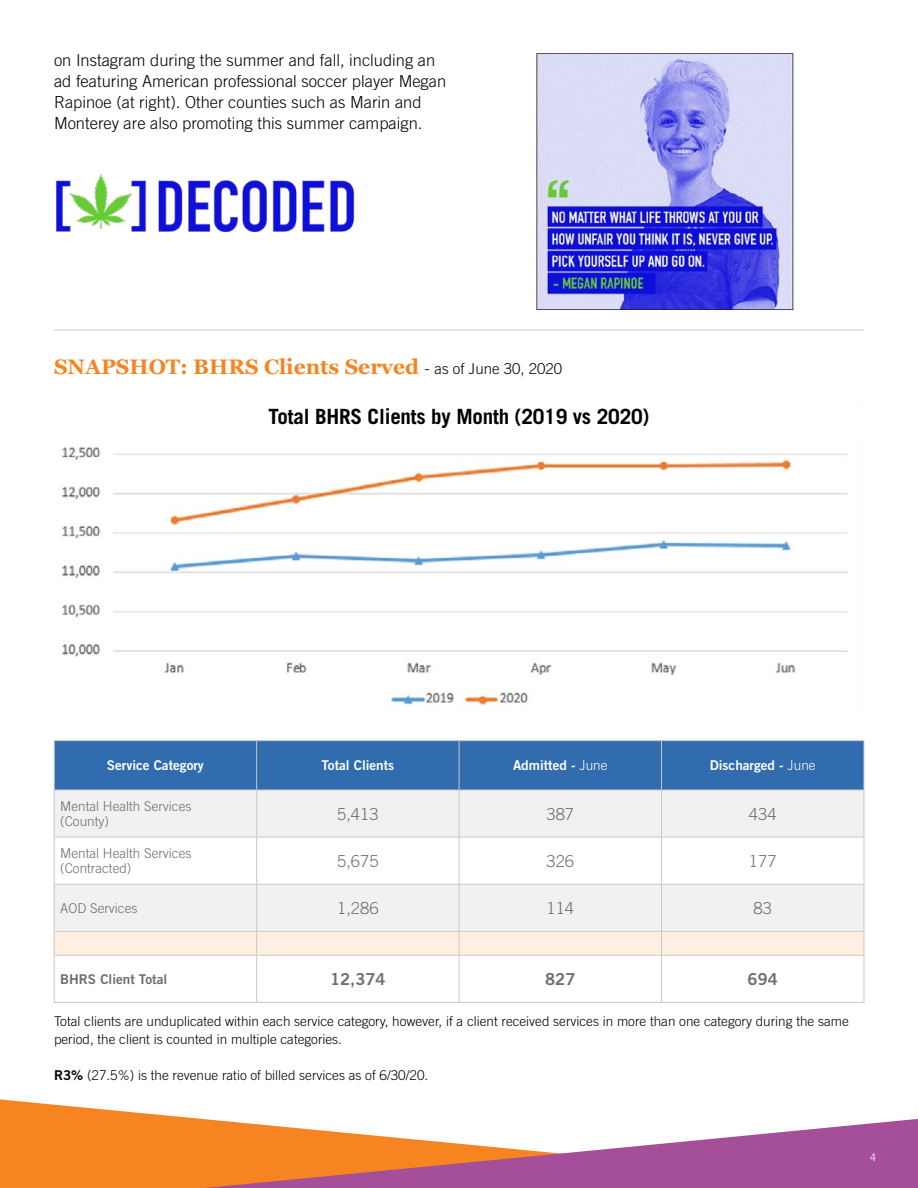
<style>
.page{position:relative;width:918px;height:1188px;background:#fff}
.page>*{position:absolute;margin:0;border:0;box-sizing:border-box;transform-origin:0 0}
.t1{font:700 21px "Georgia";color:#f58421}
.t2{font:700 21px "Trade Gothic LT Std";letter-spacing:-.01em;color:#000}
.t3{font:300 16.5px/21px "Trade Gothic LT Std";color:#000}
.t4{font:300 16.5px "Trade Gothic LT Std";color:#6d6e71}
.t5{font:16.5px "Trade Gothic LT Std Bd 2";color:#6d6e71}
.t6{font:300 13.5px/18px "Trade Gothic LT Std";color:#000}
.t7{font:300 13.5px/15px "Trade Gothic LT Std";color:#6d6e71}
.t8{font:13.5px "Trade Gothic LT Std Bd 2";color:#fff}
.t9{font:13.5px "Trade Gothic LT Std Bd 2";color:#6d6e71}
.t10{font:300 10.5px "Trade Gothic LT Std";color:#fff}
.s1{font-family:"Trade Gothic LT Std";font-weight:300;font-size:16.5px;color:#000}
.s2{font-family:"Trade Gothic LT Std";font-weight:300;font-size:15px;color:#000}
.s3{font-family:"Trade Gothic LT Std";font-weight:300}
.s4{font-family:"Trade Gothic LT Std Bd 2";font-weight:400}
</style>
<div class="page">
<svg style="left:0;top:1099px;width:918px;height:89px"></svg>
<svg style="left:205px;top:1119px;width:713px;height:69px"></svg>
<div style="left:55px;top:741px;width:809px;height:49px;background:#306cae"></div>
<svg style="left:55px;top:791px;width:809px;height:140px;fill:#f1f1f2"></svg>
<hr style="left:54px;top:790px;width:203px;height:1px;background:#c7c8ca">
<hr style="left:54px;top:837px;width:1px;height:47px;background:#c7c8ca">
<hr style="left:256px;top:837px;width:1px;height:47px;background:#c7c8ca">
<hr style="left:459px;top:837px;width:1px;height:47px;background:#c7c8ca">
<hr style="left:661px;top:837px;width:1px;height:47px;background:#c7c8ca">
<hr style="left:864px;top:837px;width:1px;height:47px;background:#c7c8ca">
<hr style="left:54px;top:884px;width:203px;height:1px;background:#c7c8ca">
<hr style="left:54px;top:885px;width:1px;height:46px;background:#c7c8ca">
<hr style="left:54px;top:1002px;width:203px;height:1px;background:#c7c8ca">
<hr style="left:54px;top:740px;width:203px;height:1px;background:#c7c8ca">
<hr style="left:54px;top:741px;width:1px;height:49px;background:#c7c8ca">
<hr style="left:257px;top:740px;width:202px;height:1px;background:#c7c8ca">
<hr style="left:256px;top:741px;width:1px;height:49px;background:#c7c8ca">
<hr style="left:459px;top:740px;width:203px;height:1px;background:#c7c8ca">
<hr style="left:662px;top:740px;width:202px;height:1px;background:#c7c8ca">
<hr style="left:459px;top:741px;width:1px;height:49px;background:#c7c8ca">
<hr style="left:661px;top:741px;width:1px;height:49px;background:#c7c8ca">
<hr style="left:864px;top:741px;width:1px;height:49px;background:#c7c8ca">
<hr style="left:54px;top:790px;width:1px;height:47px;background:#c7c8ca">
<hr style="left:54px;top:837px;width:203px;height:1px;background:#c7c8ca">
<hr style="left:257px;top:790px;width:202px;height:1px;background:#c7c8ca">
<hr style="left:256px;top:790px;width:1px;height:47px;background:#c7c8ca">
<hr style="left:459px;top:790px;width:203px;height:1px;background:#c7c8ca">
<hr style="left:459px;top:790px;width:1px;height:47px;background:#c7c8ca">
<hr style="left:662px;top:790px;width:202px;height:1px;background:#c7c8ca">
<hr style="left:661px;top:790px;width:1px;height:47px;background:#c7c8ca">
<hr style="left:864px;top:790px;width:1px;height:47px;background:#c7c8ca">
<hr style="left:257px;top:837px;width:202px;height:1px;background:#c7c8ca">
<hr style="left:459px;top:837px;width:203px;height:1px;background:#c7c8ca">
<hr style="left:662px;top:837px;width:202px;height:1px;background:#c7c8ca">
<hr style="left:257px;top:884px;width:202px;height:1px;background:#c7c8ca">
<hr style="left:256px;top:885px;width:1px;height:46px;background:#c7c8ca">
<hr style="left:459px;top:884px;width:203px;height:1px;background:#c7c8ca">
<hr style="left:459px;top:885px;width:1px;height:46px;background:#c7c8ca">
<hr style="left:662px;top:884px;width:202px;height:1px;background:#c7c8ca">
<hr style="left:661px;top:885px;width:1px;height:46px;background:#c7c8ca">
<hr style="left:864px;top:885px;width:1px;height:46px;background:#c7c8ca">
<svg style="left:54px;top:931px;width:811px;height:71px"></svg>
<hr style="left:257px;top:955px;width:202px;height:1px;background:#c7c8ca">
<hr style="left:256px;top:956px;width:1px;height:46px;background:#c7c8ca">
<hr style="left:459px;top:955px;width:203px;height:1px;background:#c7c8ca">
<hr style="left:459px;top:956px;width:1px;height:46px;background:#c7c8ca">
<hr style="left:662px;top:955px;width:202px;height:1px;background:#c7c8ca">
<hr style="left:661px;top:956px;width:1px;height:46px;background:#c7c8ca">
<hr style="left:864px;top:956px;width:1px;height:46px;background:#c7c8ca">
<hr style="left:257px;top:1002px;width:202px;height:1px;background:#c7c8ca">
<hr style="left:459px;top:1002px;width:203px;height:1px;background:#c7c8ca">
<hr style="left:662px;top:1002px;width:202px;height:1px;background:#c7c8ca">
<hr style="left:54px;top:329px;width:810px;height:2px;background:#dcddde">
<img style="left:61px;top:447px;width:787px;height:259px">
<img style="left:536px;top:53px;width:258px;height:257px">
<img style="left:55px;top:173px;width:300px;height:60px">
<p class="t3" style="left:54px;top:49px;width:394px">on Instagram during the summer and fall, including an ad featuring American professional soccer player Megan Rapinoe (at right). Other counties such as Marin and Monterey are also promoting this summer campaign.</p>
<h1 class="t1" style="left:54px;top:351px;width:510px">SNAPSHOT: BHRS Clients Served <span class="s1">-</span> <span class="s2">as of June 30, 2020</span></h1>
<h1 class="t2" style="left:268px;top:404px;width:383px">Total BHRS Clients by Month (2019 vs 2020)</h1>
<p class="t8" style="left:107px;top:757px;width:99px">Service Category</p>
<p class="t8" style="left:321px;top:757px;width:74px">Total Clients</p>
<p class="t8" style="left:513px;top:757px;width:96px">Admitted - <span class="s3">June</span></p>
<p class="t8" style="left:710px;top:757px;width:107px">Discharged - <span class="s3">June</span></p>
<p class="t7" style="left:60px;top:798px;width:133px">Mental Health Services (County)</p>
<p class="t4" style="left:337px;top:804px;width:43px">5,413</p>
<p class="t4" style="left:547px;top:804px;width:29px">387</p>
<p class="t4" style="left:749px;top:804px;width:29px">434</p>
<p class="t7" style="left:60px;top:846px;width:133px">Mental Health Services (Contracted)</p>
<p class="t4" style="left:337px;top:851px;width:43px">5,675</p>
<p class="t4" style="left:547px;top:851px;width:29px">326</p>
<p class="t4" style="left:749px;top:851px;width:29px">177</p>
<p class="t7" style="left:60px;top:900px;width:79px">AOD Services</p>
<p class="t4" style="left:337px;top:898px;width:43px">1,286</p>
<p class="t4" style="left:547px;top:898px;width:29px">114</p>
<p class="t4" style="left:754px;top:898px;width:20px">83</p>
<p class="t9" style="left:60px;top:970px;width:108px">BHRS Client Total</p>
<p class="t5" style="left:330px;top:969px;width:57px">12,374</p>
<p class="t5" style="left:545px;top:969px;width:32px">827</p>
<p class="t5" style="left:748px;top:969px;width:32px">694</p>
<p class="t6" style="left:54px;top:1012px;width:796px">Total clients are unduplicated within each service category, however, if a client received services in more than one category during the same period, the client is counted in multiple categories.</p>
<p class="t6" style="left:54px;top:1066px;width:376px"><span class="s4">R3%</span> (27.5%) is the revenue ratio of billed services as of 6/30/20.</p>
<p class="t10" style="left:870px;top:1151px;width:7px">4</p>
</div>
